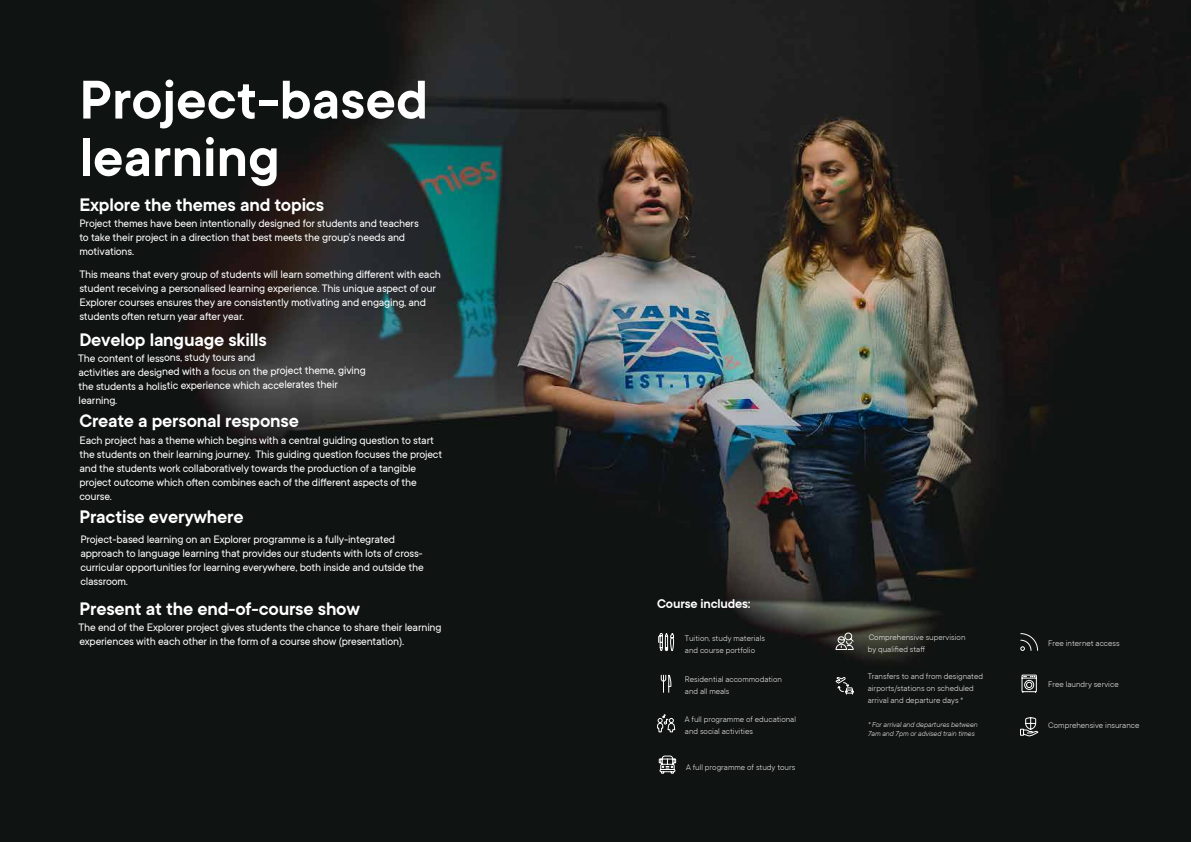
<style>
.page{position:relative;width:1191px;height:842px;background:#fff}
.page>*{position:absolute;margin:0;border:0;box-sizing:border-box;transform-origin:0 0}
.t1{font:600 60px/57.4px "TT Commons";color:#fff}
.t2{font:600 20px "TT Commons";letter-spacing:-.01em;color:#fff}
.t3{font:600 14px "TT Commons";letter-spacing:-.01em;color:#fff}
.t4{font:12px/14px "TT Commons";letter-spacing:-.015em;color:#fff}
.t5{font:300 9px/12px "TT Commons";color:#fff}
.t6{font:italic 300 8px/9px "TT Commons";letter-spacing:-.01em;color:#fff}
</style>
<div class="page">
<img style="left:0;top:0;width:1191px;height:842px">
<svg style="left:660px;top:674px;width:11px;height:19px"></svg>
<svg style="left:657px;top:714px;width:18px;height:19px"></svg>
<svg style="left:1020px;top:633px;width:18px;height:18px"></svg>
<svg style="left:1021px;top:674px;width:16px;height:19px"></svg>
<svg style="left:658px;top:631px;width:16px;height:26px"></svg>
<svg style="left:835px;top:676px;width:19px;height:19px"></svg>
<svg style="left:835px;top:632px;width:19px;height:18px"></svg>
<svg style="left:658px;top:755px;width:18px;height:19px"></svg>
<svg style="left:1019px;top:717px;width:20px;height:20px"></svg>
<h1 class="t1" style="left:79px;top:72px;width:350px">Project-based learning</h1>
<h2 class="t2" style="left:79px;top:194px;width:246px">Explore the themes and topics</h2>
<p class="t4" style="left:79px;top:216px;width:341px">Project themes have been intentionally designed for students and teachers to take their project in a direction that best meets the group’s needs and motivations.</p>
<p class="t4" style="left:79px;top:267px;width:363px">This means that every group of students will learn something different with each student receiving a personalised learning experience. This unique aspect of our Explorer courses ensures they are consistently motivating and engaging, and students often return year after year.</p>
<h2 class="t2" style="left:79px;top:328px;width:189px">Develop language skills</h2>
<p class="t4" style="left:78px;top:351px;width:289px">The content of lessons, study tours and<br>activities are designed with a focus on the project theme, giving the students a holistic experience which accelerates their learning.</p>
<h2 class="t2" style="left:79px;top:409px;width:221px">Create a personal response</h2>
<p class="t4" style="left:79px;top:433px;width:364px">Each project has a theme which begins with a central guiding question to start the students on their learning journey. This guiding question focuses the project and the students work collaboratively towards the production of a tangible project outcome which often combines each of the different aspects of the course.</p>
<h2 class="t2" style="left:79px;top:506px;width:166px">Practise everywhere</h2>
<p class="t4" style="left:80px;top:532px;width:345px">Project-based learning on an Explorer programme is a fully-integrated approach to language learning that provides our students with lots of cross&shy;curricular opportunities for learning everywhere, both inside and outside the classroom.</p>
<h2 class="t2" style="left:79px;top:598px;width:282px">Present at the end-of-course show</h2>
<p class="t4" style="left:78px;top:620px;width:365px">The end of the Explorer project gives students the chance to share their learning experiences with each other in the form of a course show (presentation).</p>
<p class="t3" style="left:657px;top:596px;width:95px">Course includes:</p>
<p class="t5" style="left:685px;top:632px;width:81px">Tuition, study materials and course portfolio</p>
<p class="t5" style="left:867px;top:631px;width:99px">Comprehensive supervision by qualified staff</p>
<p class="t5" style="left:685px;top:673px;width:99px">Residential accommodation and all meals</p>
<p class="t5" style="left:685px;top:713px;width:113px">A full programme of educational and social activities</p>
<p class="t5" style="left:867px;top:670px;width:117px">Transfers to and from designated airports/stations on scheduled arrival and departure days *</p>
<p class="t6" style="left:867px;top:720px;width:111px">* For arrival and departures between<br>7am and 7pm or advised train times</p>
<p class="t5" style="left:686px;top:761px;width:111px">A full programme of study tours</p>
<p class="t5" style="left:1048px;top:637px;width:73px">Free internet access</p>
<p class="t5" style="left:1048px;top:678px;width:72px">Free laundry service</p>
<p class="t5" style="left:1048px;top:719px;width:93px">Comprehensive insurance</p>
</div>
